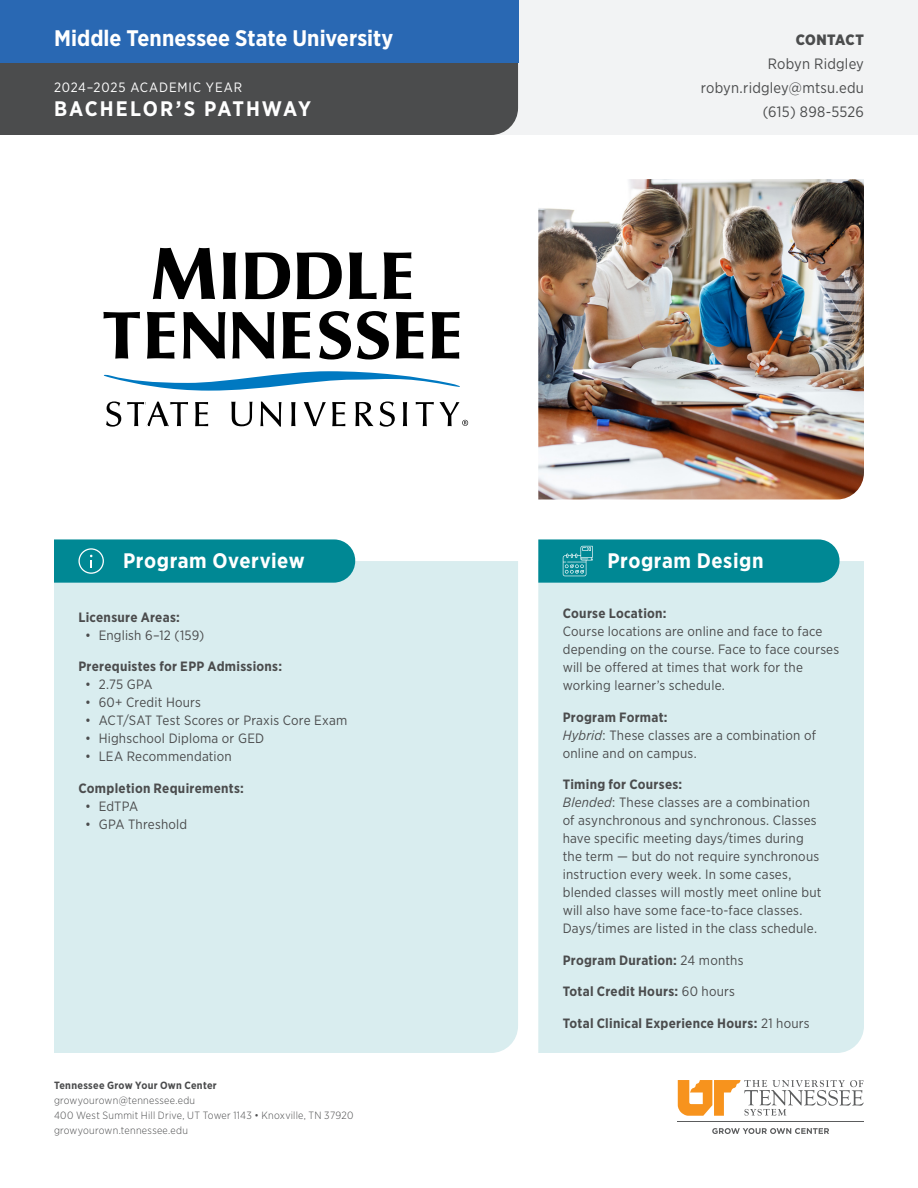
<style>
.page{position:relative;width:918px;height:1188px;background:#fff}
.page>*{position:absolute;margin:0;border:0;box-sizing:border-box;transform-origin:0 0}
.EPP_Name{font:700 22.5px "Gotham Narrow";color:#fff}
.Section_Title{font:700 21px "Gotham Narrow";letter-spacing:.025em;color:#fff}
.Academic_Year_Pathways_copy{font:700 21px "Gotham Narrow";letter-spacing:.095em;color:#fff}
.Hdr_Contact_info{font:15px "Gotham Narrow";letter-spacing:.01em;color:#4b4c4d}
.Hdr_Contact{font:900 15px "Gotham Narrow";letter-spacing:.02em;color:#4b4c4d}
.Bullet_Lvl1{font:13.5px/18px "Gotham Narrow";letter-spacing:.015em;color:#4b4c4d}
.Bullet_Lvl1-2{font:700 13.5px "Gotham Narrow";letter-spacing:.02em;color:#4b4c4d}
.Academic_Year_Pathways{font:13.5px "Gotham Narrow";letter-spacing:.065em;color:#fff}
.t1{font:300 10.5px/15px "Gotham Narrow";letter-spacing:.025em;color:#4b4c4d}
.t2{font:700 10.5px "Gotham Narrow";letter-spacing:.025em;color:#4b4c4d}
.s1{font-weight:700}
.s2{font-style:italic}
.s3{font-weight:400}
</style>
<div class="page">
<svg style="left:678px;top:1080px;width:186px;height:36px"></svg>
<hr style="left:677px;top:1122px;width:187px;height:1px;background:#5b5c5d">
<svg style="left:712px;top:1128px;width:117px;height:6px"></svg>
<div style="left:0;top:0;width:918px;height:135px;background:#f2f3f4"></div>
<div style="left:538px;top:561px;width:326px;height:492px;background:#d9edef"></div>
<div style="left:54px;top:561px;width:464px;height:492px;background:#d9edef"></div>
<svg style="left:54px;top:539px;width:301px;height:44px;background:#0a8c98"></svg>
<svg style="left:538px;top:539px;width:302px;height:44px;background:#0b8d98"></svg>
<svg style="left:349px;top:252px;width:28px;height:47px"></svg>
<svg style="left:384px;top:252px;width:27px;height:47px"></svg>
<svg style="left:297px;top:252px;width:45px;height:47px"></svg>
<svg style="left:153px;top:248px;width:62px;height:51px"></svg>
<svg style="left:245px;top:252px;width:45px;height:47px"></svg>
<svg style="left:223px;top:252px;width:13px;height:47px"></svg>
<svg style="left:103px;top:312px;width:37px;height:47px"></svg>
<svg style="left:147px;top:312px;width:28px;height:47px"></svg>
<svg style="left:183px;top:312px;width:42px;height:47px"></svg>
<svg style="left:232px;top:312px;width:43px;height:47px"></svg>
<svg style="left:283px;top:312px;width:27px;height:47px"></svg>
<svg style="left:319px;top:311px;width:32px;height:49px"></svg>
<svg style="left:357px;top:311px;width:32px;height:49px"></svg>
<svg style="left:396px;top:312px;width:28px;height:47px"></svg>
<svg style="left:432px;top:312px;width:27px;height:47px"></svg>
<svg style="left:380px;top:401px;width:15px;height:26px"></svg>
<svg style="left:403px;top:402px;width:4px;height:24px"></svg>
<svg style="left:355px;top:402px;width:19px;height:24px"></svg>
<svg style="left:195px;top:402px;width:13px;height:24px"></svg>
<svg style="left:231px;top:402px;width:21px;height:24px"></svg>
<svg style="left:260px;top:402px;width:21px;height:25px"></svg>
<svg style="left:291px;top:402px;width:4px;height:24px"></svg>
<svg style="left:304px;top:402px;width:22px;height:24px"></svg>
<svg style="left:332px;top:402px;width:13px;height:24px"></svg>
<svg style="left:106px;top:401px;width:15px;height:26px"></svg>
<svg style="left:127px;top:402px;width:61px;height:24px"></svg>
<svg style="left:104px;top:371px;width:356px;height:20px"></svg>
<svg style="left:416px;top:402px;width:52px;height:24px"></svg>
<div style="left:0;top:63px;width:518px;height:72px;background:#4b4c4d"></div>
<div style="left:0;top:0;width:518px;height:63px;background:#2968b3"></div>
<img style="left:538px;top:179px;width:326px;height:321px">
<p class="EPP_Name" style="left:54px;top:24px;width:341px">Middle Tennessee State University</p>
<p class="Academic_Year_Pathways" style="left:54px;top:79px;width:190px">2024–2025 ACADEMIC YEAR</p>
<p class="Academic_Year_Pathways_copy" style="left:54px;top:95px;width:259px">BACHELOR’S PATHWAY</p>
<p class="Hdr_Contact" style="left:796px;top:29px;width:70px">CONTACT</p>
<p class="Hdr_Contact_info" style="left:768px;top:54px;width:98px">Robyn Ridgley</p>
<p class="Hdr_Contact_info" style="left:701px;top:78px;width:165px">robyn.ridgley@mtsu.edu</p>
<p class="Hdr_Contact_info" style="left:763px;top:102px;width:103px">(615) 898-5526</p>
<p class="Section_Title" style="left:123px;top:547px;width:183px">Program Overview</p>
<p class="Bullet_Lvl1-2" style="left:78px;top:608px;width:103px">Licensure Areas:</p>
<p class="Bullet_Lvl1" style="left:85px;top:626px;width:121px">• English 6–12 (159)</p>
<p class="Bullet_Lvl1-2" style="left:78px;top:658px;width:205px">Prerequistes for EPP Admissions:</p>
<p class="Bullet_Lvl1" style="left:85px;top:675px;width:69px">• 2.75 GPA</p>
<p class="Bullet_Lvl1" style="left:85px;top:693px;width:117px">• 60+ Credit Hours</p>
<p class="Bullet_Lvl1" style="left:85px;top:711px;width:264px">• ACT/SAT Test Scores or Praxis Core Exam</p>
<p class="Bullet_Lvl1" style="left:85px;top:729px;width:180px">• Highschool Diploma or GED</p>
<p class="Bullet_Lvl1" style="left:85px;top:747px;width:148px">• LEA Recommendation</p>
<p class="Bullet_Lvl1-2" style="left:78px;top:779px;width:167px">Completion Requirements:</p>
<p class="Bullet_Lvl1" style="left:85px;top:797px;width:55px">• EdTPA</p>
<p class="Bullet_Lvl1" style="left:85px;top:815px;width:104px">• GPA Threshold</p>
<p class="t2" style="left:54px;top:1079px;width:164px">Tennessee Grow Your Own Center</p>
<p class="t1" style="left:54px;top:1093px;width:301px">growyourown@tennessee.edu<br>400 West Summit Hill Drive, UT Tower 1143 • Knoxville, TN 37920 growyourown.tennessee.edu</p>
<p class="Section_Title" style="left:608px;top:547px;width:158px">Program Design</p>
<p class="Bullet_Lvl1" style="left:563px;top:604px;width:278px"><span class="s1">Course Location:<br></span>Course locations are online and face to face depending on the course. Face to face courses will be offered at times that work for the working learner’s schedule.</p>
<p class="Bullet_Lvl1" style="left:563px;top:708px;width:255px"><span class="s1">Program Format:<br></span><span class="s2">Hybrid</span>: These classes are a combination of online and on campus.</p>
<p class="Bullet_Lvl1" style="left:563px;top:775px;width:260px"><span class="s1">Timing for Courses:<br></span><span class="s2">Blended</span>: These classes are a combination of asynchronous and synchronous. Classes have specific meeting days/times during the term — but do not require synchronous instruction every week. In some cases, blended classes will mostly meet online but will also have some face-to-face classes.<br>Days/times are listed in the class schedule.</p>
<p class="Bullet_Lvl1-2" style="left:563px;top:951px;width:182px">Program Duration: <span class="s3">24 months</span></p>
<p class="Bullet_Lvl1-2" style="left:563px;top:983px;width:174px">Total Credit Hours: <span class="s3">60 hours</span></p>
<p class="Bullet_Lvl1-2" style="left:563px;top:1014px;width:248px">Total Clinical Experience Hours: <span class="s3">21 hours</span></p>
</div>
